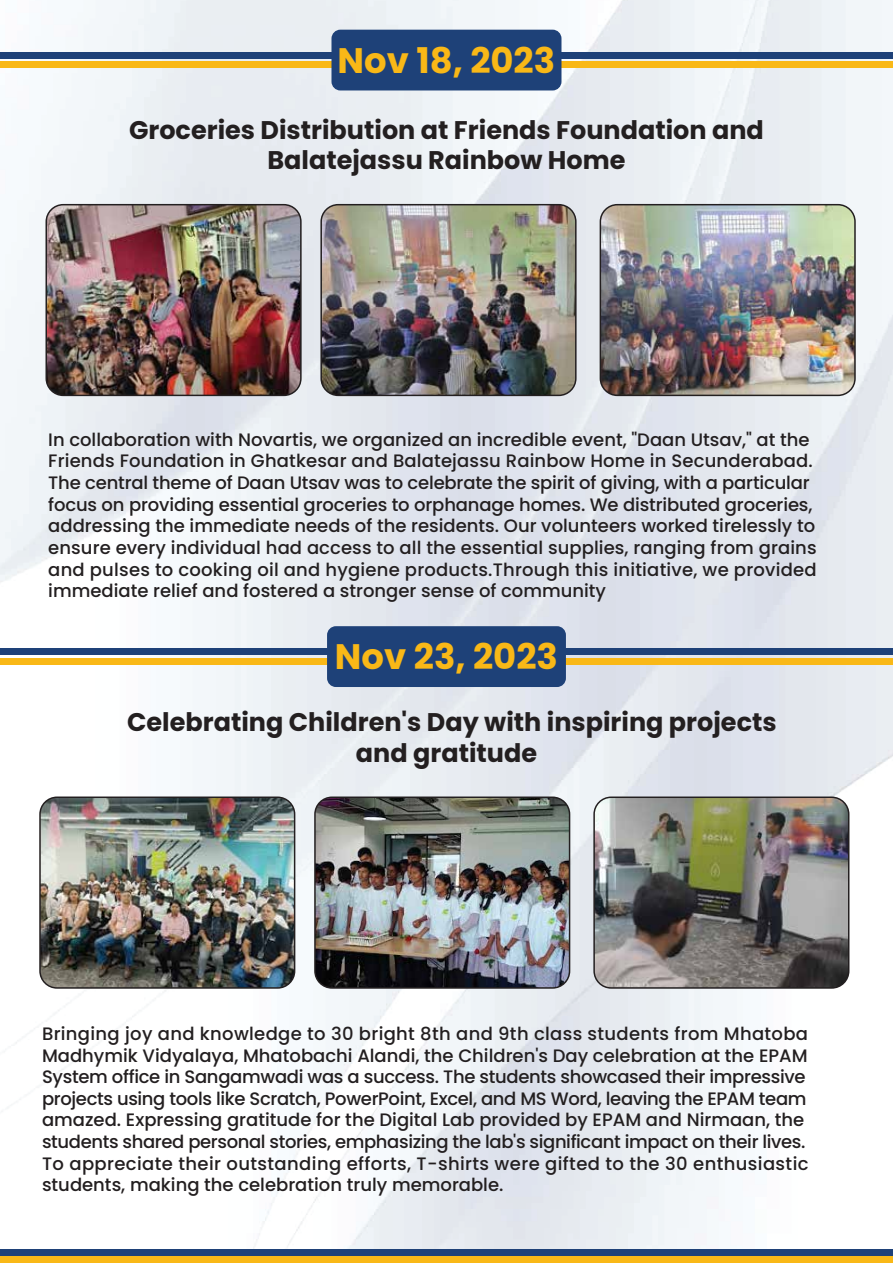
<style>
.page{position:relative;width:893px;height:1263px;background:#fff}
.page>*{position:absolute;margin:0;border:0;box-sizing:border-box;transform-origin:0 0}
.t1{font:700 35.4px "Poppins";color:#f9b817}
.t2{font:700 25.5px/30.6px "Poppins";color:#231f20;text-align:center}
.t3{font:500 18px/21.6px "Poppins";color:#231f20}
</style>
<div class="page">
<img style="left:0;top:0;width:893px;height:1249px">
<div style="left:0;top:52px;width:893px;height:7px;background:#1e4178"></div>
<div style="left:0;top:61px;width:893px;height:7px;background:#f9b817"></div>
<div style="left:331px;top:30px;width:230px;height:60px;background:#1e4178;border-radius:9px"></div>
<div style="left:0;top:649px;width:893px;height:6px;background:#1e4178"></div>
<div style="left:0;top:1249px;width:893px;height:7px;background:#1e4178"></div>
<div style="left:0;top:658px;width:893px;height:7px;background:#f9b817"></div>
<div style="left:0;top:1256px;width:893px;height:7px;background:#f9b817"></div>
<div style="left:327px;top:626px;width:239px;height:61px;background:#1e4178;border-radius:9px"></div>
<img style="left:46px;top:205px;width:255px;height:190px">
<div style="left:46px;top:204px;width:256px;height:192px;border:2px solid #231f20;border-radius:17px"></div>
<img style="left:321px;top:205px;width:255px;height:190px">
<div style="left:320px;top:204px;width:257px;height:192px;border:2px solid #231f20;border-radius:17px"></div>
<img style="left:600px;top:205px;width:255px;height:190px">
<div style="left:600px;top:204px;width:256px;height:192px;border:2px solid #231f20;border-radius:17px"></div>
<img style="left:40px;top:797px;width:255px;height:191px">
<div style="left:39px;top:796px;width:256px;height:193px;border:2px solid #231f20;border-radius:17px"></div>
<img style="left:315px;top:797px;width:255px;height:191px">
<div style="left:314px;top:796px;width:256px;height:193px;border:2px solid #231f20;border-radius:17px"></div>
<img style="left:594px;top:797px;width:255px;height:191px">
<div style="left:593px;top:796px;width:256px;height:193px;border:2px solid #231f20;border-radius:17px"></div>
<h1 class="t1" style="left:338px;top:40px;width:219px">Nov 18, 2023</h1>
<h2 class="t2" style="left:129px;top:114px;width:636px">Groceries Distribution at Friends Foundation and<br>Balatejassu Rainbow Home</h2>
<p class="t3" style="left:48px;top:429px;width:770px">In collaboration with Novartis, we organized an incredible event, "Daan Utsav," at the Friends Foundation in Ghatkesar and Balatejassu Rainbow Home in Secunderabad.<br>The central theme of Daan Utsav was to celebrate the spirit of giving, with a particular focus on providing essential groceries to orphanage homes. We distributed groceries, addressing the immediate needs of the residents. Our volunteers worked tirelessly to ensure every individual had access to all the essential supplies, ranging from grains and pulses to cooking oil and hygiene products.Through this initiative, we provided immediate relief and fostered a stronger sense of community</p>
<h1 class="t1" style="left:335px;top:636px;width:225px">Nov 23, 2023</h1>
<h2 class="t2" style="left:127px;top:707px;width:651px">Celebrating Children's Day with inspiring projects and gratitude</h2>
<p class="t3" style="left:42px;top:1023px;width:768px">Bringing joy and knowledge to 30 bright 8th and 9th class students from Mhatoba Madhymik Vidyalaya, Mhatobachi Alandi, the Children's Day celebration at the EPAM System office in Sangamwadi was a success. The students showcased their impressive projects using tools like Scratch, PowerPoint, Excel, and MS Word, leaving the EPAM team amazed. Expressing gratitude for the Digital Lab provided by EPAM and Nirmaan, the students shared personal stories, emphasizing the lab's significant impact on their lives.<br>To appreciate their outstanding efforts, T-shirts were gifted to the 30 enthusiastic students, making the celebration truly memorable.</p>
</div>
